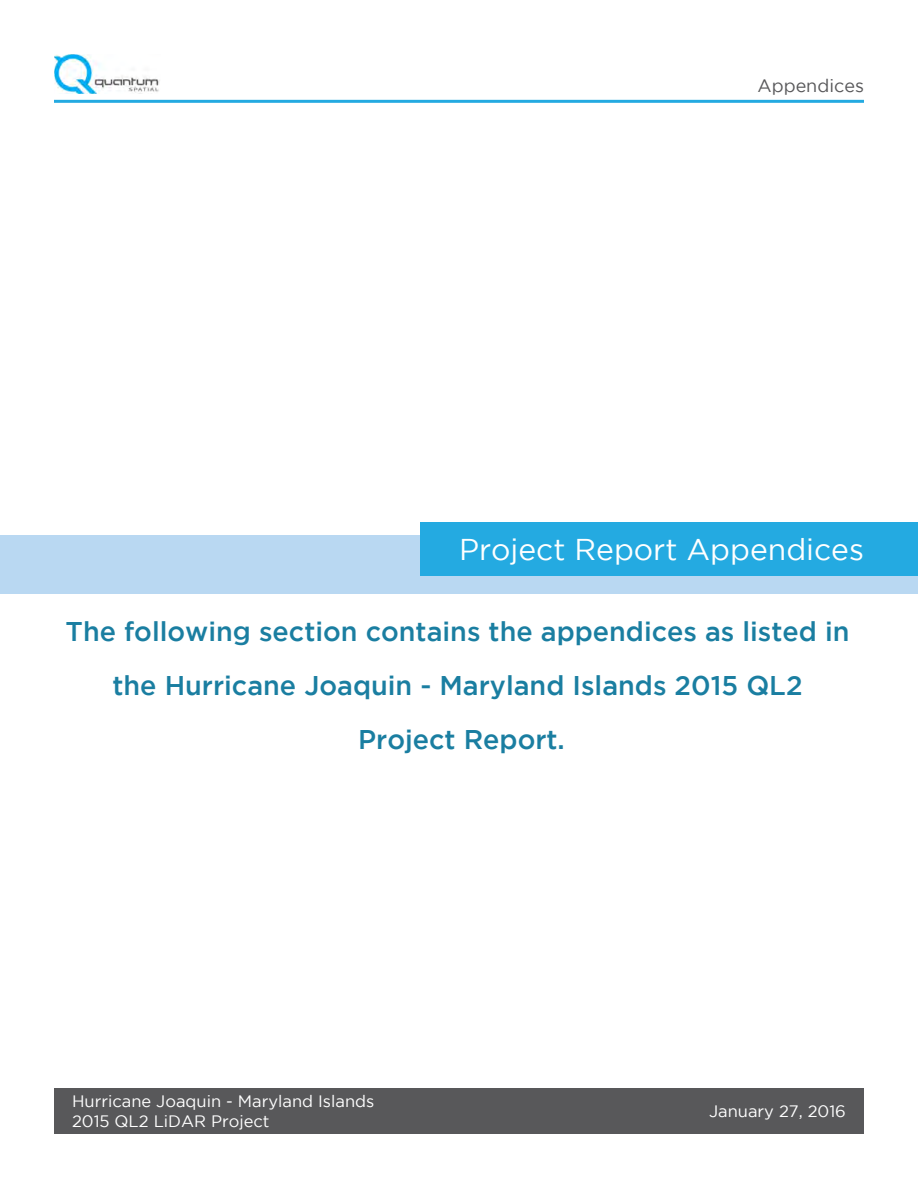
<style>
.page{position:relative;width:918px;height:1188px;background:#fff}
.page>*{position:absolute;margin:0;border:0;box-sizing:border-box;transform-origin:0 0}
.Header_lv_1{font:30px "Gotham";color:#fff}
.Subheader_lv_1{font:500 27px "Gotham";color:#1a7ea1}
.t1{font:18px "Gotham";color:#58585a}
.Body_text_lv_1{font:16.5px/19.8px "Gotham";color:#fff}
</style>
<div class="page">
<div style="left:54px;top:1088px;width:810px;height:46px;background:#58585a"></div>
<img style="left:54px;top:54px;width:106px;height:40px">
<hr style="left:54px;top:100px;width:810px;height:3px;background:#24aae1">
<div style="left:0;top:536px;width:918px;height:58px;background:#b9d8f2"></div>
<div style="left:421px;top:522px;width:497px;height:54px;background:#24aae1"></div>
<p class="t1" style="left:758px;top:76px;width:108px">Appendices</p>
<p class="Header_lv_1" style="left:459px;top:533px;width:406px">Project Report Appendices</p>
<p class="Subheader_lv_1" style="left:66px;top:616px;width:785px">The following section contains the appendices as listed in</p>
<p class="Subheader_lv_1" style="left:112px;top:670px;width:692px">the Hurricane Joaquin - Maryland Islands 2015 QL2</p>
<p class="Subheader_lv_1" style="left:358px;top:724px;width:208px">Project Report.</p>
<p class="Body_text_lv_1" style="left:72px;top:1091px;width:304px">Hurricane Joaquin - Maryland Islands<br>2015 QL2 LiDAR Project</p>
<p class="Body_text_lv_1" style="left:709px;top:1101px;width:138px">January 27, 2016</p>
</div>
